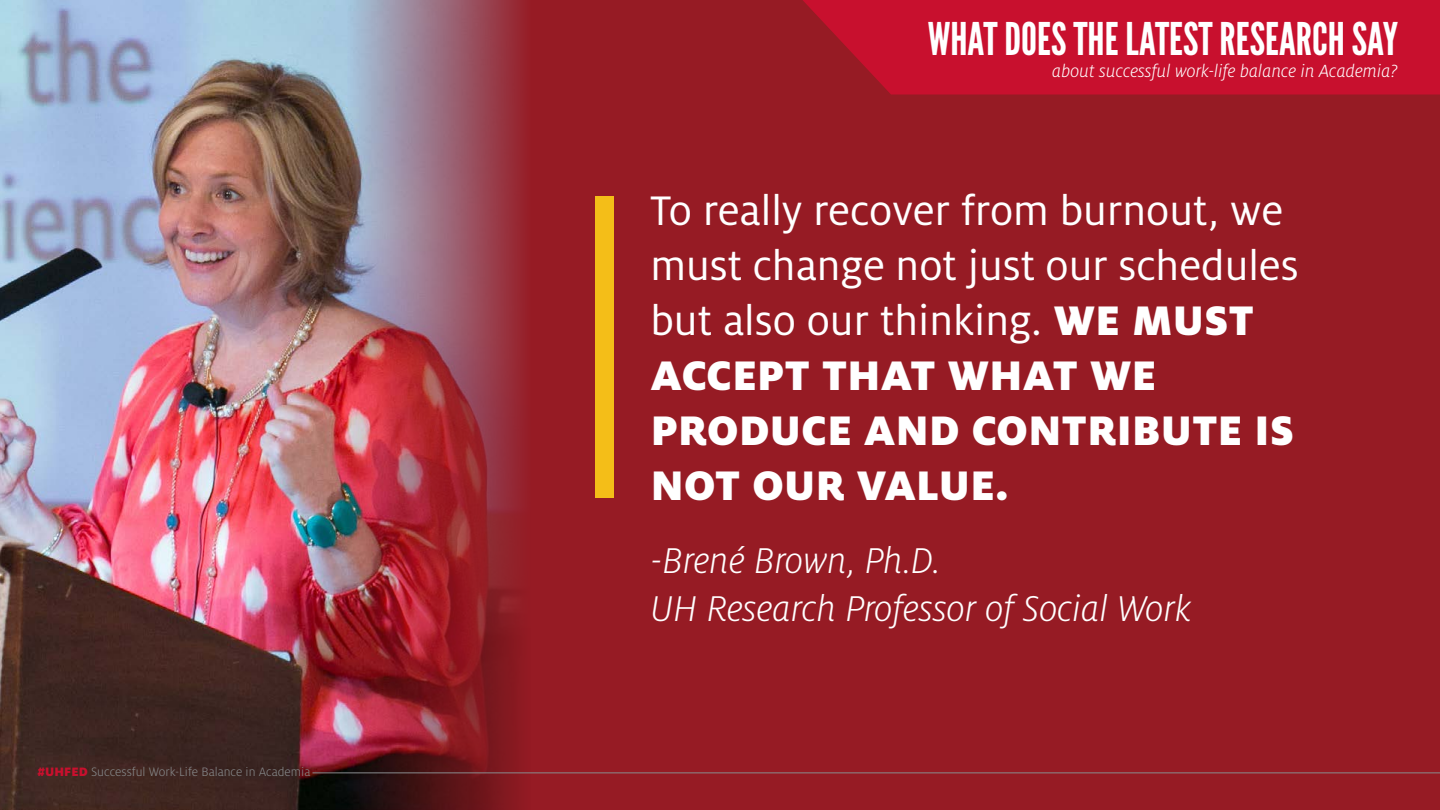
<style>
.page{position:relative;width:1440px;height:810px;background:#961b24}
.page>*{position:absolute;margin:0;border:0;box-sizing:border-box;transform-origin:0 0}
.t1{font:45.75px/54.9px "Milo OT";color:#fff}
.t2{font:45px "League Gothic";color:#fff}
.t3{font:italic 300 39.75px/47.7px "Milo OT";color:#fff}
.t4{font:italic 300 19.5px "Milo OT";color:#fff}
.t5{font:300 13.5px "Milo OT";color:#888b8d}
.s1{font-weight:900;color:#c8102e}
.s2{font-weight:900}
</style>
<div class="page">
<img style="left:0;top:0;width:531px;height:810px">
<hr style="left:313px;top:773px;width:1127px;height:1px;background:#888b8d">
<div style="left:596px;top:196px;width:18px;height:302px;background:#f4be18"></div>
<svg style="left:803px;top:0;width:637px;height:94px;background:#c4102d"></svg>
<p class="t5" style="left:38px;top:764px;width:274px"><span class="s1">#UHFED</span> Successful Work-Life Balance in Academia</p>
<p class="t2" style="left:928px;top:12px;width:472px">WHAT DOES THE LATEST RESEARCH SAY</p>
<p class="t4" style="left:1052px;top:60px;width:347px">about successful work-life balance in Academia?</p>
<p class="t1" style="left:651px;top:184px;width:650px">To really recover from burnout, we must change not just our schedules but also our thinking. <span class="s2">WE MUST<br>ACCEPT THAT WHAT WE<br>PRODUCE AND CONTRIBUTE IS<br>NOT OUR VALUE.</span></p>
<p class="t3" style="left:651px;top:537px;width:542px">-Brené Brown, Ph.D.<br>UH Research Professor of Social Work</p>
</div>
